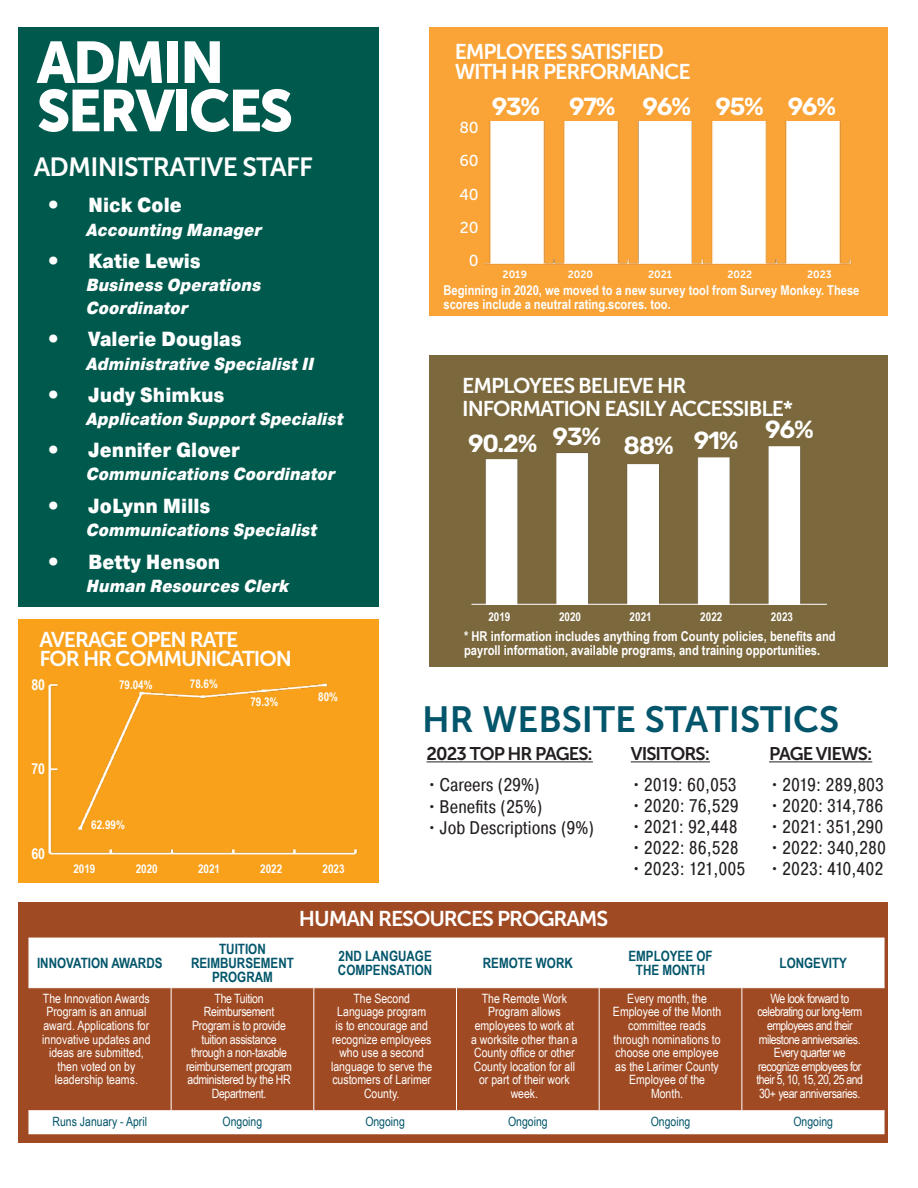
<style>
.page{position:relative;width:918px;height:1188px;background:#fff}
.page>*{position:absolute;margin:0;border:0;box-sizing:border-box;transform-origin:0 0}
.t1{font:58.35px/48.3px "Museo Sans 900";letter-spacing:-.05em;color:#fff}
.t2{font:36.3px "Museo Sans 700";color:#02556a}
.t3{font:26.25px "Museo Sans 700";letter-spacing:-.03em;color:#fff}
.t4{font:600 24.75px "Rubik";letter-spacing:-.055em;color:#fff}
.t5{font:21.3px/20px "Museo Sans 700";letter-spacing:-.05em;color:#fff}
.t6{font:900 20.4px "Pragmatica Cond";color:#fff}
.t7{font:18.3px "Pragmatica Cond";color:#231f20}
.t8{font:18.3px "Museo Sans 700";letter-spacing:-.05em;color:#231f20}
.t9{font:italic 900 17.55px/23.2px "Pragmatica Cond";color:#fff}
.t10{font:15.75px/33.3px "Museo Sans 500";color:#fff;text-align:right}
.t11{font:700 15.15px "Arial Narrow";color:#fff}
.t12{font:700 14.25px/14.2px "Arial Narrow";color:#02556a;text-align:center}
.t13{font:700 13.65px/13.6px "Arial Narrow";color:#fff}
.t14{font:12.9px/13.6px "Arial Narrow";color:#fff;text-align:center}
.t15{font:12.9px/13.6px "Arial Narrow";letter-spacing:-.04em;color:#fff;text-align:center}
.t16{font:12.9px/13.6px "Arial Narrow";letter-spacing:-.025em;color:#fff;text-align:center}
.t17{font:12.75px "Arial Narrow";color:#02556a}
.t18{font:700 12.15px "Arial Narrow";color:#fff}
.t19{font:10.5px "Museo Sans 700";color:#fff}
</style>
<div class="page">
<div style="left:19px;top:27px;width:360px;height:580px;background:#00594d"></div>
<div style="left:19px;top:620px;width:360px;height:263px;background:#f9a11b"></div>
<hr style="left:427px;top:761px;width:166px;height:1px;background:#231f20">
<hr style="left:631px;top:761px;width:79px;height:1px;background:#231f20">
<hr style="left:769px;top:761px;width:103px;height:1px;background:#231f20">
<div style="left:430px;top:355px;width:458px;height:311px;background:#7b683c"></div>
<div style="left:19px;top:903px;width:869px;height:240px;background:#a04a23"></div>
<svg style="left:28px;top:938px;width:857px;height:196px"></svg>
<hr style="left:171px;top:987px;width:143px;height:1px;background:#fff">
<hr style="left:314px;top:987px;width:143px;height:1px;background:#fff">
<hr style="left:313px;top:988px;width:1px;height:122px;background:#fff">
<hr style="left:457px;top:987px;width:142px;height:1px;background:#fff">
<hr style="left:456px;top:988px;width:1px;height:122px;background:#fff">
<hr style="left:599px;top:987px;width:143px;height:1px;background:#fff">
<hr style="left:599px;top:988px;width:1px;height:122px;background:#fff">
<hr style="left:171px;top:1110px;width:143px;height:1px;background:#fff">
<hr style="left:314px;top:1110px;width:143px;height:1px;background:#fff">
<hr style="left:457px;top:1110px;width:142px;height:1px;background:#fff">
<hr style="left:599px;top:1110px;width:143px;height:1px;background:#fff">
<hr style="left:28px;top:987px;width:143px;height:1px;background:#fff">
<hr style="left:171px;top:988px;width:1px;height:122px;background:#fff">
<hr style="left:28px;top:1110px;width:143px;height:1px;background:#fff">
<hr style="left:742px;top:987px;width:143px;height:1px;background:#fff">
<hr style="left:741px;top:988px;width:1px;height:122px;background:#fff">
<hr style="left:742px;top:1110px;width:143px;height:1px;background:#fff">
<div style="left:430px;top:27px;width:458px;height:289px;background:#faa336"></div>
<img style="left:485px;top:121px;width:367px;height:144px">
<img style="left:471px;top:446px;width:356px;height:158px">
<img style="left:48px;top:683px;width:310px;height:172px">
<hr style="left:471px;top:604px;width:356px;height:1px;background:#fff">
<hr style="left:917px;top:460px;width:1px;height:482px;background:#acaeb3">
<p class="t1" style="left:37px;top:38px;width:258px">ADMIN<br>SERVICES</p>
<p class="t3" style="left:34px;top:152px;width:281px">ADMINISTRATIVE STAFF</p>
<p class="t6" style="left:47px;top:192px;width:137px">• Nick Cole</p>
<p class="t9" style="left:86px;top:219px;width:177px">Accounting Manager</p>
<p class="t6" style="left:47px;top:248px;width:156px">• Katie Lewis</p>
<p class="t9" style="left:86px;top:274px;width:177px">Business Operations<br>Coordinator</p>
<p class="t6" style="left:47px;top:326px;width:197px">• Valerie Douglas</p>
<p class="t9" style="left:86px;top:353px;width:229px">Administrative Specialist II</p>
<p class="t6" style="left:47px;top:382px;width:179px">• Judy Shimkus</p>
<p class="t9" style="left:86px;top:408px;width:259px">Application Support Specialist</p>
<p class="t6" style="left:47px;top:437px;width:195px">• Jennifer Glover</p>
<p class="t9" style="left:86px;top:463px;width:250px">Communications Coordinator</p>
<p class="t6" style="left:47px;top:492px;width:165px">• JoLynn Mills</p>
<p class="t9" style="left:86px;top:519px;width:232px">Communications Specialist</p>
<p class="t6" style="left:47px;top:549px;width:175px">• Betty Henson</p>
<p class="t9" style="left:86px;top:575px;width:204px">Human Resources Clerk</p>
<p class="t5" style="left:39px;top:629px;width:254px">AVERAGE OPEN RATE<br>FOR HR COMMUNICATION</p>
<p class="t11" style="left:31px;top:673px;width:15px">80</p>
<p class="t11" style="left:31px;top:758px;width:15px">70</p>
<p class="t11" style="left:31px;top:842px;width:15px">60</p>
<p class="t18" style="left:119px;top:676px;width:35px">79.04%</p>
<p class="t18" style="left:190px;top:674px;width:30px">78.6%</p>
<p class="t18" style="left:250px;top:693px;width:30px">79.3%</p>
<p class="t18" style="left:318px;top:688px;width:21px">80%</p>
<p class="t18" style="left:91px;top:816px;width:35px">62.99%</p>
<p class="t18" style="left:73px;top:859px;width:24px">2019</p>
<p class="t18" style="left:136px;top:859px;width:24px">2020</p>
<p class="t18" style="left:198px;top:859px;width:24px">2021</p>
<p class="t18" style="left:260px;top:859px;width:24px">2022</p>
<p class="t18" style="left:323px;top:859px;width:24px">2023</p>
<p class="t5" style="left:455px;top:42px;width:237px">EMPLOYEES SATISFIED<br>WITH HR PERFORMANCE</p>
<p class="t10" style="left:459px;top:111px;width:21px">80<br>60<br>40<br>20<br>0</p>
<p class="t4" style="left:492px;top:93px;width:273px">93% 97% 96% 95%</p>
<p class="t4" style="left:788px;top:93px;width:50px">96%</p>
<p class="t19" style="left:503px;top:268px;width:26px">2019</p>
<p class="t19" style="left:568px;top:268px;width:27px">2020</p>
<p class="t19" style="left:648px;top:268px;width:26px">2021</p>
<p class="t19" style="left:727px;top:268px;width:26px">2022</p>
<p class="t19" style="left:807px;top:268px;width:26px">2023</p>
<p class="t13" style="left:444px;top:283px;width:417px">Beginning in 2020, we moved to a new survey tool from Survey Monkey. These scores include a neutral rating.scores. too.</p>
<p class="t5" style="left:462px;top:375px;width:332px;line-height:22.6px">EMPLOYEES BELIEVE HR<br>INFORMATION EASILY ACCESSIBLE*</p>
<p class="t4" style="left:468px;top:430px;width:272px">90.2% 93% 88% 91%</p>
<p class="t4" style="left:765px;top:416px;width:50px">96%</p>
<p class="t18" style="left:488px;top:607px;width:24px">2019</p>
<p class="t18" style="left:559px;top:607px;width:24px">2020</p>
<p class="t18" style="left:630px;top:607px;width:24px">2021</p>
<p class="t18" style="left:700px;top:607px;width:24px">2022</p>
<p class="t18" style="left:771px;top:607px;width:24px">2023</p>
<p class="t13" style="left:464px;top:629px;width:373px">* HR information includes anything from County policies, benefits and payroll information, available programs, and training opportunities.</p>
<p class="t2" style="left:422px;top:699px;width:419px">HR WEBSITE STATISTICS</p>
<p class="t8" style="left:426px;top:744px;width:168px">2023 TOP HR PAGES:</p>
<p class="t8" style="left:630px;top:744px;width:81px">VISITORS:</p>
<p class="t8" style="left:769px;top:744px;width:105px">PAGE VIEWS:</p>
<p class="t7" style="left:426px;top:774px;width:115px">•Careers (29%)</p>
<p class="t7" style="left:426px;top:795px;width:117px">•Benefits (25%)</p>
<p class="t7" style="left:426px;top:816px;width:169px">•Job Descriptions (9%)</p>
<p class="t7" style="left:630px;top:774px;width:108px">•2019: 60,053</p>
<p class="t7" style="left:630px;top:795px;width:110px">•2020: 76,529</p>
<p class="t7" style="left:630px;top:816px;width:109px">•2021: 92,448</p>
<p class="t7" style="left:630px;top:836px;width:110px">•2022: 86,528</p>
<p class="t7" style="left:630px;top:857px;width:116px">•2023: 121,005</p>
<p class="t7" style="left:769px;top:774px;width:117px">•2019: 289,803</p>
<p class="t7" style="left:769px;top:795px;width:116px">•2020: 314,786</p>
<p class="t7" style="left:769px;top:816px;width:116px">•2021: 351,290</p>
<p class="t7" style="left:769px;top:837px;width:118px">•2022: 340,280</p>
<p class="t7" style="left:769px;top:857px;width:116px">•2023: 410,402</p>
<p class="t12" style="left:37px;top:955px;width:127px">INNOVATION AWARDS</p>
<p class="t5" style="left:299px;top:908px;width:311px">HUMAN RESOURCES PROGRAMS</p>
<p class="t12" style="left:191px;top:941px;width:104px">TUITION<br>REIMBURSEMENT<br>PROGRAM</p>
<p class="t12" style="left:338px;top:948px;width:96px;text-align:left">2ND LANGUAGE<br>COMPENSATION</p>
<p class="t12" style="left:483px;top:955px;width:92px">REMOTE WORK</p>
<p class="t12" style="left:628px;top:948px;width:86px">EMPLOYEE OF<br>THE MONTH</p>
<p class="t12" style="left:780px;top:955px;width:69px">LONGEVITY</p>
<p class="t14" style="left:42px;top:991px;width:110px">The Innovation Awards<br>Program is an annual award. Applications for innovative updates and ideas are submitted, then voted on by leadership teams.</p>
<p class="t16" style="left:186px;top:991px;width:107px">The Tuition<br>Reimbursement<br>Program is to provide tuition assistance through a non-taxable reimbursement program administered by the HR<br>Department.</p>
<p class="t14" style="left:331px;top:991px;width:103px">The Second<br>Language program<br>is to encourage and recognize employees who use a second language to serve the customers of Larimer<br>County.</p>
<p class="t14" style="left:471px;top:991px;width:108px">The Remote Work<br>Program allows employees to work at a worksite other than a<br>County office or other<br>County location for all or part of their work week.</p>
<p class="t14" style="left:613px;top:991px;width:110px">Every month, the<br>Employee of the Month committee reads through nominations to choose one employee as the Larimer County<br>Employee of the<br>Month.</p>
<p class="t15" style="left:756px;top:991px;width:108px">We look forward to celebrating our long-term employees and their milestone anniversaries.<br>Every quarter we recognize employees for their 5, 10, 15, 20, 25 and<br>30+ year anniversaries.</p>
<p class="t17" style="left:53px;top:1112px;width:96px">Runs January - April</p>
<p class="t17" style="left:223px;top:1112px;width:41px">Ongoing</p>
<p class="t17" style="left:365px;top:1112px;width:41px">Ongoing</p>
<p class="t17" style="left:508px;top:1112px;width:41px">Ongoing</p>
<p class="t17" style="left:651px;top:1112px;width:41px">Ongoing</p>
<p class="t17" style="left:793px;top:1112px;width:41px">Ongoing</p>
</div>
